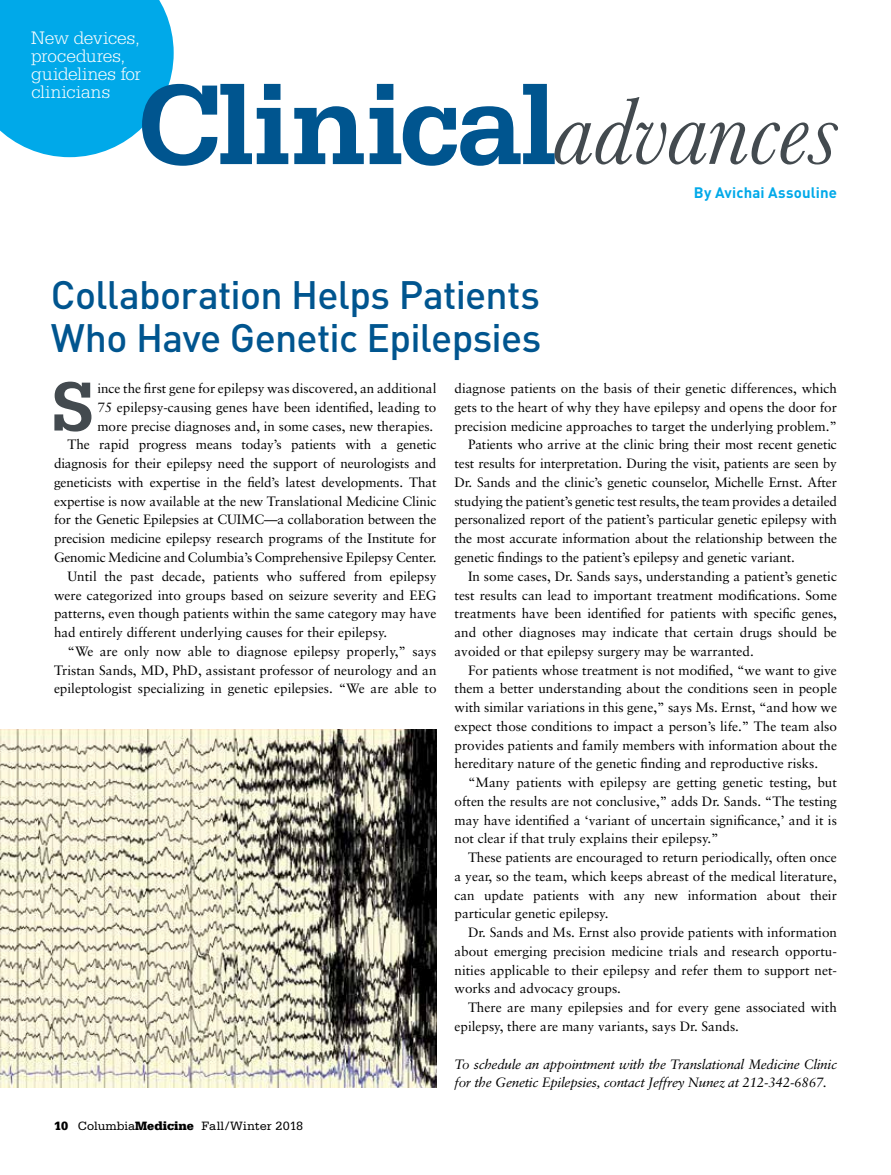
<style>
.page{position:relative;width:891px;height:1175px;background:#fff}
.page>*{position:absolute;margin:0;border:0;box-sizing:border-box;transform-origin:0 0}
.t1{font:700 120px "Serifa";letter-spacing:-.03em;color:#00558f}
.t2{font:700 73.2px "Serifa";color:#434a4f}
.t3{font:500 39.15px/43.5px "DIN";letter-spacing:-.02em;color:#00558f}
.t4{font:300 19.05px/17.7px "Serifa";letter-spacing:-.005em;color:#fff}
.t5{font:700 15px "DIN";letter-spacing:.01em;color:#00a9e9}
.t6{font:13.5px "Sabon";color:#000}
.t7{font:italic 13.5px/18.8px "Sabon";letter-spacing:-.02em;color:#000}
.t8{font:12.75px "Serifa";color:#000}
.s1{font-family:"Baskerville";font-weight:400;font-style:italic;font-size:98.4px;color:#434a4f}
.s2{font-weight:900}
</style>
<div class="page">
<svg style="left:0;top:0;width:174px;height:157px;background:#1bb2eb"></svg>
<img style="left:0;top:729px;width:436px;height:358px">
<h3 class="t4" style="left:31px;top:30px;width:111px">New devices, procedures, guidelines for clinicians</h3>
<h1 class="t1" style="left:137px;top:54px;width:703px">Clinical<span class="s1">advances</span></h1>
<p class="t5" style="left:694px;top:182px;width:145px">By Avichai Assouline</p>
<h3 class="t3" style="left:51px;top:272px;width:492px">Collaboration Helps Patients<br>Who Have Genetic Epilepsies</h3>
<p class="t6" style="left:97px;top:380px;width:341px">ince the first gene for epilepsy was discovered, an additional</p>
<p class="t6" style="left:97px;top:399px;width:341px">75 epilepsy-causing genes have been identified, leading to</p>
<p class="t6" style="left:97px;top:418px;width:338px">more precise diagnoses and, in some cases, new therapies.</p>
<p class="t6" style="left:68px;top:436px;width:371px">The rapid progress means today’s patients with a genetic</p>
<p class="t6" style="left:54px;top:455px;width:384px">diagnosis for their epilepsy need the support of neurologists and</p>
<p class="t6" style="left:54px;top:474px;width:384px">geneticists with expertise in the field’s latest developments. That</p>
<p class="t6" style="left:54px;top:493px;width:384px">expertise is now available at the new Translational Medicine Clinic</p>
<p class="t6" style="left:54px;top:511px;width:384px">for the Genetic Epilepsies at CUIMC—a collaboration between the</p>
<p class="t6" style="left:54px;top:530px;width:384px">precision medicine epilepsy research programs of the Institute for</p>
<p class="t6" style="left:54px;top:549px;width:384px">Genomic Medicine and Columbia’s Comprehensive Epilepsy Center.</p>
<p class="t6" style="left:68px;top:568px;width:370px">Until the past decade, patients who suffered from epilepsy</p>
<p class="t6" style="left:54px;top:587px;width:384px">were categorized into groups based on seizure severity and EEG</p>
<p class="t6" style="left:54px;top:605px;width:384px">patterns, even though patients within the same category may have</p>
<p class="t6" style="left:54px;top:624px;width:335px">had entirely different underlying causes for their epilepsy.</p>
<p class="t6" style="left:68px;top:643px;width:370px">“We are only now able to diagnose epilepsy properly,” says</p>
<p class="t6" style="left:54px;top:662px;width:384px">Tristan Sands, MD, PhD, assistant professor of neurology and an</p>
<p class="t6" style="left:54px;top:680px;width:384px">epileptologist specializing in genetic epilepsies. “We are able to</p>
<h2 class="t2" style="left:51px;top:363px;width:46px">S</h2>
<p class="t6" style="left:455px;top:380px;width:384px">diagnose patients on the basis of their genetic differences, which</p>
<p class="t6" style="left:455px;top:399px;width:384px">gets to the heart of why they have epilepsy and opens the door for</p>
<p class="t6" style="left:455px;top:418px;width:384px">precision medicine approaches to target the underlying problem.”</p>
<p class="t6" style="left:468px;top:437px;width:370px">Patients who arrive at the clinic bring their most recent genetic</p>
<p class="t6" style="left:455px;top:455px;width:384px">test results for interpretation. During the visit, patients are seen by</p>
<p class="t6" style="left:455px;top:474px;width:384px">Dr. Sands and the clinic’s genetic counselor, Michelle Ernst. After</p>
<p class="t6" style="left:455px;top:493px;width:384px">studying the patient’s genetic test results, the team provides a detailed</p>
<p class="t6" style="left:455px;top:512px;width:384px">personalized report of the patient’s particular genetic epilepsy with</p>
<p class="t6" style="left:455px;top:530px;width:384px">the most accurate information about the relationship between the</p>
<p class="t6" style="left:455px;top:549px;width:342px">genetic findings to the patient’s epilepsy and genetic variant.</p>
<p class="t6" style="left:468px;top:568px;width:370px">In some cases, Dr. Sands says, understanding a patient’s genetic</p>
<p class="t6" style="left:455px;top:587px;width:384px">test results can lead to important treatment modifications. Some</p>
<p class="t6" style="left:455px;top:605px;width:384px">treatments have been identified for patients with specific genes,</p>
<p class="t6" style="left:455px;top:624px;width:384px">and other diagnoses may indicate that certain drugs should be</p>
<p class="t6" style="left:455px;top:643px;width:301px">avoided or that epilepsy surgery may be warranted.</p>
<p class="t6" style="left:468px;top:662px;width:370px">For patients whose treatment is not modified, “we want to give</p>
<p class="t6" style="left:455px;top:680px;width:384px">them a better understanding about the conditions seen in people</p>
<p class="t6" style="left:455px;top:699px;width:384px">with similar variations in this gene,” says Ms. Ernst, “and how we</p>
<p class="t6" style="left:455px;top:718px;width:384px">expect those conditions to impact a person’s life.” The team also</p>
<p class="t6" style="left:455px;top:737px;width:384px">provides patients and family members with information about the</p>
<p class="t6" style="left:455px;top:755px;width:365px">hereditary nature of the genetic finding and reproductive risks.</p>
<p class="t6" style="left:468px;top:774px;width:370px">“Many patients with epilepsy are getting genetic testing, but</p>
<p class="t6" style="left:455px;top:793px;width:384px">often the results are not conclusive,” adds Dr. Sands. “The testing</p>
<p class="t6" style="left:455px;top:812px;width:384px">may have identified a ‘variant of uncertain significance,’ and it is</p>
<p class="t6" style="left:455px;top:830px;width:266px">not clear if that truly explains their epilepsy.”</p>
<p class="t6" style="left:468px;top:849px;width:370px">These patients are encouraged to return periodically, often once</p>
<p class="t6" style="left:455px;top:868px;width:384px">a year, so the team, which keeps abreast of the medical literature,</p>
<p class="t6" style="left:455px;top:887px;width:384px">can update patients with any new information about their</p>
<p class="t6" style="left:455px;top:905px;width:156px">particular genetic epilepsy.</p>
<p class="t6" style="left:468px;top:924px;width:371px">Dr. Sands and Ms. Ernst also provide patients with information</p>
<p class="t6" style="left:455px;top:943px;width:384px">about emerging precision medicine trials and research opportu-</p>
<p class="t6" style="left:455px;top:962px;width:384px">nities applicable to their epilepsy and refer them to support net-</p>
<p class="t6" style="left:455px;top:980px;width:168px">works and advocacy groups.</p>
<p class="t6" style="left:468px;top:999px;width:370px">There are many epilepsies and for every gene associated with</p>
<p class="t6" style="left:455px;top:1018px;width:286px">epilepsy, there are many variants, says Dr. Sands.</p>
<p class="t7" style="left:455px;top:1054px;width:384px">To schedule an appointment with the Translational Medicine Clinic for the Genetic Epilepsies, contact Jeffrey Nunez at 212-342-6867.</p>
<p class="t8" style="left:54px;top:1118px;width:251px"><span class="s2">10</span> Columbia<span class="s2">Medicine</span> Fall/Winter 2018</p>
</div>
